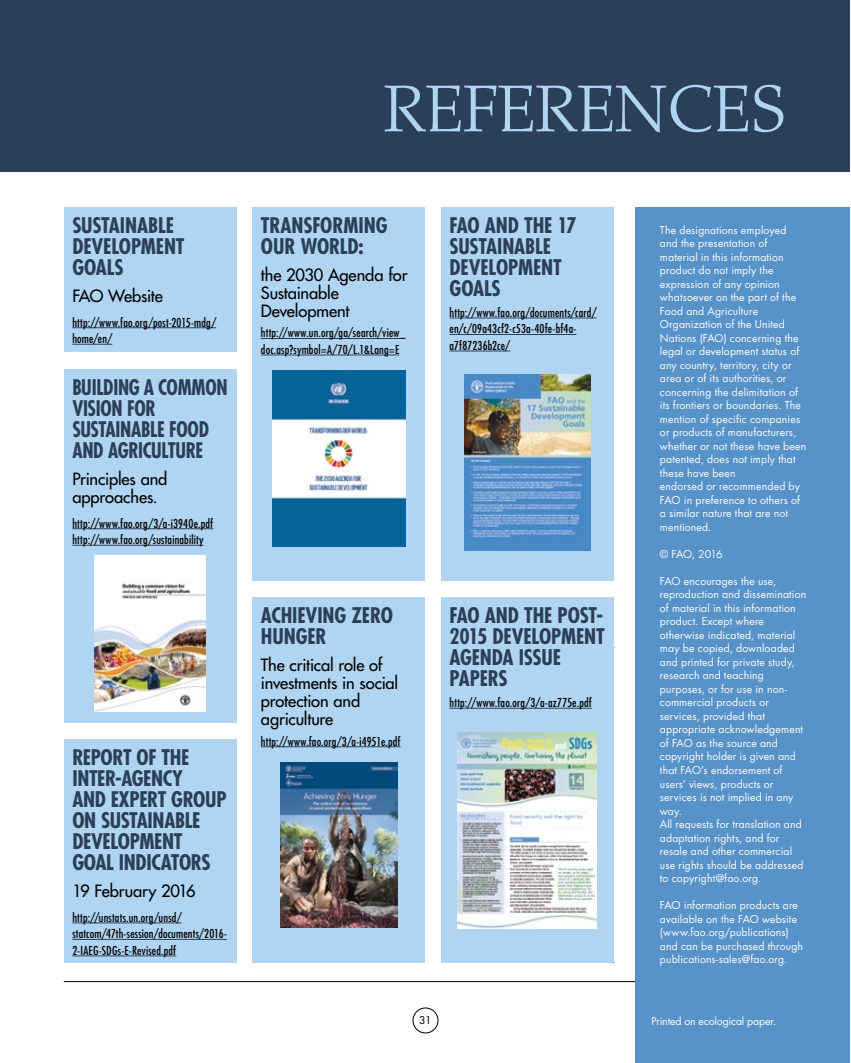
<style>
.page{position:relative;width:851px;height:1063px;background:#fff}
.page>*{position:absolute;margin:0;border:0;box-sizing:border-box;transform-origin:0 0}
.t1{font:300 66px "Palatino LT Std";color:#b0d5f2}
.t2{font:700 condensed 21px/21px "Futura Std";letter-spacing:-.015em;color:#2c3f5a}
.t3{font:700 condensed 21px/21px "Futura Std";letter-spacing:-.015em;color:#2c3f5a;scale:.93 1}
.t4{font:500 16.5px/18px "Futura Std";letter-spacing:-.01em;color:#000}
.t5{font:condensed 12px/16.5px "Futura Std";letter-spacing:.015em;color:#000}
.t6{font:10.5px/13.5px "Futura Std";letter-spacing:.015em;color:#fff}
.t7{font:10.5px "Futura Std";letter-spacing:-.01em;color:#fff}
.t8{font:10.5px "Futura Std";color:#000}
</style>
<div class="page">
<div style="left:412px;top:1008px;width:26px;height:25px;border:1px solid #000;border-radius:50%"></div>
<hr style="left:64px;top:981px;width:723px;height:1px;background:#000">
<div style="left:0;top:1px;width:849px;height:170px;background:#2c3f5a"></div>
<div style="left:635px;top:207px;width:214px;height:856px;background:#5792c9"></div>
<div style="left:64px;top:207px;width:172px;height:145px;background:#b0d5f2"></div>
<hr style="left:72px;top:327px;width:144px;height:1px;background:#2c3f5a">
<hr style="left:72px;top:344px;width:40px;height:1px;background:#2c3f5a">
<div style="left:252px;top:207px;width:173px;height:373px;background:#b0d5f2"></div>
<hr style="left:261px;top:338px;width:144px;height:1px;background:#2c3f5a">
<hr style="left:261px;top:355px;width:138px;height:1px;background:#2c3f5a">
<img style="left:272px;top:370px;width:133px;height:177px">
<div style="left:252px;top:597px;width:173px;height:366px;background:#b0d5f2"></div>
<hr style="left:261px;top:746px;width:139px;height:1px;background:#2c3f5a">
<img style="left:280px;top:763px;width:117px;height:165px">
<div style="left:64px;top:369px;width:172px;height:354px;background:#b0d5f2"></div>
<hr style="left:72px;top:528px;width:141px;height:1px;background:#2c3f5a">
<hr style="left:72px;top:545px;width:131px;height:1px;background:#2c3f5a">
<img style="left:95px;top:555px;width:110px;height:157px">
<div style="left:64px;top:739px;width:172px;height:224px;background:#b0d5f2"></div>
<hr style="left:72px;top:923px;width:109px;height:1px;background:#2c3f5a">
<hr style="left:72px;top:939px;width:155px;height:1px;background:#2c3f5a">
<hr style="left:72px;top:956px;width:104px;height:1px;background:#2c3f5a">
<div style="left:441px;top:597px;width:172px;height:366px;background:#b0d5f2"></div>
<hr style="left:449px;top:708px;width:142px;height:1px;background:#2c3f5a">
<img style="left:457px;top:732px;width:139px;height:197px">
<div style="left:441px;top:207px;width:172px;height:373px;background:#b0d5f2"></div>
<hr style="left:449px;top:318px;width:147px;height:1px;background:#2c3f5a">
<hr style="left:449px;top:334px;width:127px;height:1px;background:#2c3f5a">
<hr style="left:449px;top:351px;width:61px;height:1px;background:#2c3f5a">
<img style="left:464px;top:375px;width:126px;height:176px">
<h2 class="t2" style="left:72px;top:215px;width:114px">SUSTAINABLE<br>DEVELOPMENT<br>GOALS</h2>
<h3 class="t4" style="left:72px;top:287px;width:92px">FAO Website</h3>
<p class="t5" style="left:72px;top:314px;width:145px">http://www.fao.org/post-2015-mdg/ home/en/</p>
<h2 class="t3" style="left:72px;top:377px;width:168px">BUILDING A COMMON<br>VISION FOR<br>SUSTAINABLE FOOD<br>AND AGRICULTURE</h2>
<h3 class="t4" style="left:72px;top:470px;width:97px">Principles and approaches.</h3>
<p class="t5" style="left:72px;top:515px;width:142px">http://www.fao.org/3/a-i3940e.pdf http://www.fao.org/sustainability</p>
<h2 class="t2" style="left:72px;top:747px;width:156px">REPORT OF THE<br>INTER-AGENCY<br>AND EXPERT GROUP<br>ON SUSTAINABLE<br>DEVELOPMENT<br>GOAL INDICATORS</h2>
<h3 class="t4" style="left:72px;top:882px;width:125px">19 February 2016</h3>
<p class="t5" style="left:72px;top:909px;width:156px">http://unstats.un.org/unsd/ statcom/47th-session/documents/2016-<br>2-IAEG-SDGs-E-Revised.pdf</p>
<h1 class="t1" style="left:383px;top:71px;width:405px">REFERENCES</h1>
<h2 class="t2" style="left:261px;top:215px;width:128px">TRANSFORMING<br>OUR WORLD:</h2>
<h3 class="t4" style="left:261px;top:266px;width:148px">the 2030 Agenda for<br>Sustainable<br>Development</h3>
<p class="t5" style="left:261px;top:325px;width:146px">http://www.un.org/ga/search/view_ doc.asp?symbol=A/70/L.1&amp;Lang=E</p>
<h2 class="t2" style="left:449px;top:215px;width:128px">FAO AND THE 17<br>SUSTAINABLE<br>DEVELOPMENT<br>GOALS</h2>
<p class="t5" style="left:449px;top:304px;width:149px">http://www.fao.org/documents/card/ en/c/09a43cf2-c53a-40fe-bf4a&shy;a7f87236b2ce/</p>
<h2 class="t2" style="left:261px;top:605px;width:133px">ACHIEVING ZERO<br>HUNGER</h2>
<h3 class="t4" style="left:261px;top:656px;width:139px">The critical role of investments in social protection and agriculture</h3>
<p class="t5" style="left:261px;top:733px;width:141px">http://www.fao.org/3/a-i4951e.pdf</p>
<h2 class="t2" style="left:449px;top:605px;width:157px">FAO AND THE POST-<br>2015 DEVELOPMENT<br>AGENDA ISSUE<br>PAPERS</h2>
<p class="t5" style="left:449px;top:694px;width:144px">http://www.fao.org/3/a-az775e.pdf</p>
<p class="t8" style="left:419px;top:1014px;width:14px">31</p>
<p class="t6" style="left:659px;top:223px;width:148px">The designations employed and the presentation of material in this information product do not imply the expression of any opinion whatsoever on the part of the<br>Food and Agriculture<br>Organization of the United<br>Nations (FAO) concerning the legal or development status of any country, territory, city or area or of its authorities, or concerning the delimitation of its frontiers or boundaries. The mention of specific companies or products of manufacturers, whether or not these have been patented, does not imply that these have been<br>endorsed or recommended by<br>FAO in preference to others of a similar nature that are not mentioned.</p>
<p class="t6" style="left:659px;top:547px;width:64px">© FAO, 2016</p>
<p class="t6" style="left:659px;top:574px;width:148px">FAO encourages the use, reproduction and dissemination of material in this information product. Except where otherwise indicated, material may be copied, downloaded and printed for private study, research and teaching purposes, or for use in non&shy;commercial products or services, provided that appropriate acknowledgement of FAO as the source and copyright holder is given and that FAO’s endorsement of users’ views, products or services is not implied in any way.<br>All requests for translation and adaptation rights, and for resale and other commercial use rights should be addressed to copyright@fao.org.</p>
<p class="t6" style="left:659px;top:899px;width:145px">FAO information products are available on the FAO website (www.fao.org/publications) and can be purchased through publications-sales@fao.org.</p>
<p class="t7" style="left:651px;top:1014px;width:126px">Printed on ecological paper.</p>
</div>
